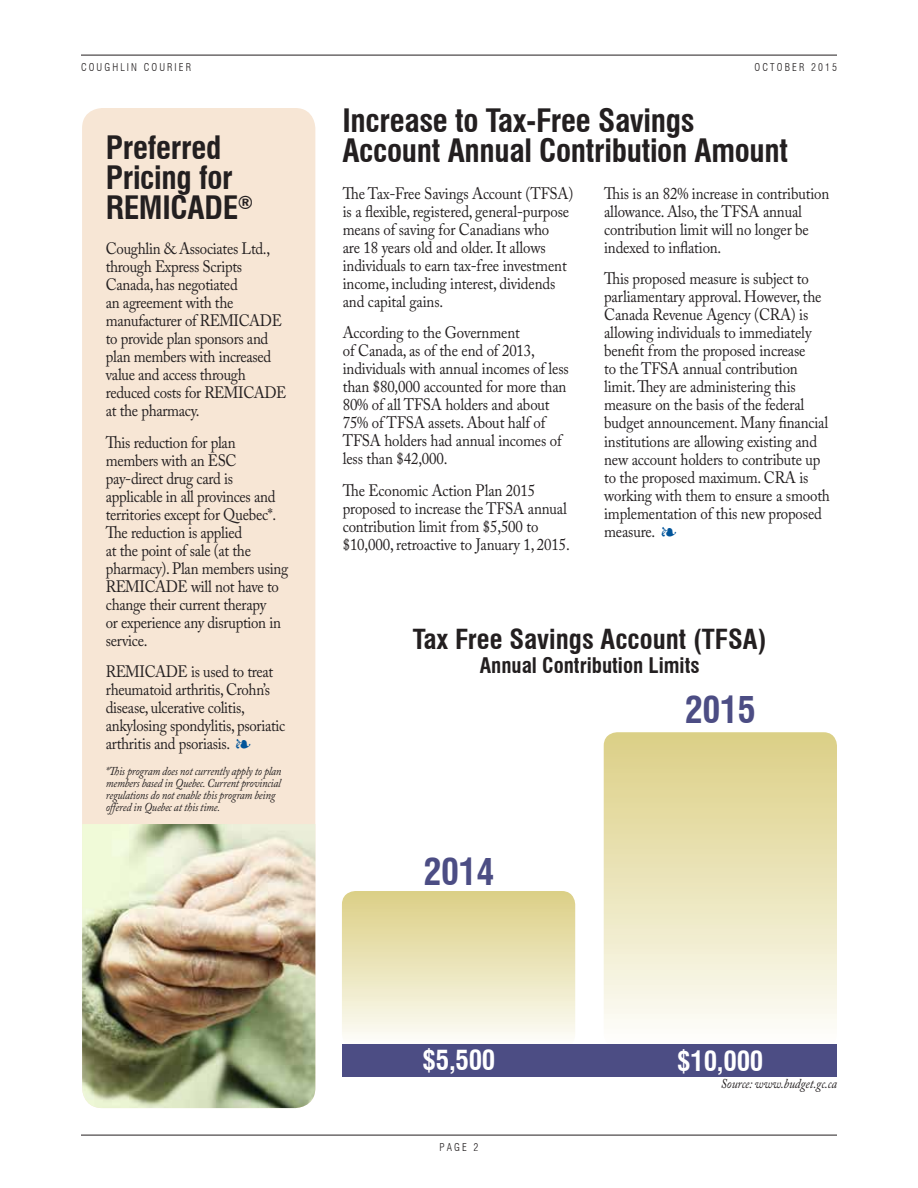
<style>
.page{position:relative;width:918px;height:1188px;background:#fff}
.page>*{position:absolute;margin:0;border:0;box-sizing:border-box;transform-origin:0 0}
.t1{font:700 condensed 36px "Swiss 721 BT";letter-spacing:-.01em;color:#4c4d84}
.t2{font:700 condensed 31.5px/30px "Swiss 721 BT";letter-spacing:-.01em;color:#231f20}
.t3{font:700 condensed 27px "Swiss 721 BT";color:#231f20}
.t4{font:700 condensed 27px "Swiss 721 BT";letter-spacing:-.01em;color:#fff}
.t5{font:700 condensed 21px "Swiss 721 BT";color:#231f20}
.t6{font:16.5px/18px "Adobe Caslon Pro";letter-spacing:-.01em;color:#231f20;scale:.9 1}
.t7{font:italic 13.5px "Adobe Caslon Pro";letter-spacing:-.01em;color:#231f20;scale:.9 1}
.t8{font:italic 12px/12px "Adobe Caslon Pro";letter-spacing:-.02em;color:#231f20;scale:.9 1}
.t9{font:300 condensed 10.5px "Swiss 721 BT";letter-spacing:.2em;color:#231f20}
.s1{color:#01549a}
</style>
<div class="page">
<hr style="left:81px;top:1135px;width:756px;height:1px;background:#231f20">
<hr style="left:81px;top:55px;width:756px;height:1px;background:#231f20">
<svg style="left:342px;top:891px;width:233px;height:145px;background:#ebe4ba"></svg>
<svg style="left:604px;top:732px;width:233px;height:291px;background:#ebe4ba"></svg>
<div style="left:342px;top:1044px;width:495px;height:32px;background:#4c4d84"></div>
<div style="left:82px;top:108px;width:233px;height:1000px;background:#f7e6d5;border-radius:20px"></div>
<img style="left:82px;top:824px;width:233px;height:284px">
<p class="t9" style="left:81px;top:61px;width:112px">COUGHLIN COURIER</p>
<p class="t9" style="left:755px;top:61px;width:84px">OCTOBER 2015</p>
<h2 class="t2" style="left:106px;top:133px;width:149px">Preferred<br>Pricing for<br>REMICADE<sup>®</sup></h2>
<p class="t6" style="left:106px;top:240px;width:202px">Coughlin &amp; Associates Ltd., through Express Scripts<br>Canada, has negotiated<br>an agreement with the manufacturer of REMICADE to provide plan sponsors and plan members with increased value and access through reduced costs for REMICADE at the pharmacy.</p>
<p class="t6" style="left:106px;top:433px;width:204px">This reduction for plan members with an ESC pay-direct drug card is applicable in all provinces and territories except for Quebec*.<br>The reduction is applied<br>at the point of sale (at the pharmacy). Plan members using<br>REMICADE will not have to change their current therapy<br>or experience any disruption in service.</p>
<p class="t6" style="left:106px;top:663px;width:201px">REMICADE is used to treat rheumatoid arthritis, Crohn’s disease, ulcerative colitis, ankylosing spondylitis, psoriatic arthritis and psoriasis. <span class="s1">▪</span></p>
<p class="t8" style="left:106px;top:765px;width:197px">*This program does not currently apply to plan members based in Quebec. Current provincial regulations do not enable this program being offered in Quebec at this time.</p>
<h2 class="t2" style="left:342px;top:105px;width:447px">Increase to Tax-Free Savings<br>Account Annual Contribution Amount</h2>
<p class="t6" style="left:343px;top:184px;width:258px">The Tax-Free Savings Account (TFSA) is a flexible, registered, general-purpose means of saving for Canadians who<br>are 18 years old and older. It allows individuals to earn tax-free investment income, including interest, dividends and capital gains.</p>
<p class="t6" style="left:343px;top:324px;width:253px">According to the Government<br>of Canada, as of the end of 2013, individuals with annual incomes of less than $80,000 accounted for more than<br>80% of all TFSA holders and about<br>75% of TFSA assets. About half of<br>TFSA holders had annual incomes of less than $42,000.</p>
<p class="t6" style="left:343px;top:481px;width:254px">The Economic Action Plan 2015 proposed to increase the TFSA annual contribution limit from $5,500 to $10,000, retroactive to January 1, 2015.</p>
<p class="t6" style="left:604px;top:184px;width:252px">This is an 82% increase in contribution allowance. Also, the TFSA annual contribution limit will no longer be indexed to inflation.</p>
<p class="t6" style="left:604px;top:270px;width:252px">This proposed measure is subject to parliamentary approval. However, the Canada Revenue Agency (CRA) is allowing individuals to immediately benefit from the proposed increase<br>to the TFSA annual contribution limit. They are administering this measure on the basis of the federal budget announcement. Many financial institutions are allowing existing and new account holders to contribute up to the proposed maximum. CRA is working with them to ensure a smooth implementation of this new proposed measure. <span class="s1">▪</span></p>
<h3 class="t3" style="left:413px;top:623px;width:355px">Tax Free Savings Account (TFSA)</h3>
<p class="t5" style="left:480px;top:653px;width:221px">Annual Contribution Limits</p>
<h1 class="t1" style="left:424px;top:850px;width:72px">2014</h1>
<h1 class="t1" style="left:685px;top:688px;width:72px">2015</h1>
<h3 class="t4" style="left:423px;top:1044px;width:74px">$5,500</h3>
<h3 class="t4" style="left:677px;top:1045px;width:88px">$10,000</h3>
<p class="t9" style="left:440px;top:1141px;width:40px">PAGE 2</p>
<p class="t7" style="left:721px;top:1076px;width:130px">Source: www.budget.gc.ca</p>
</div>
